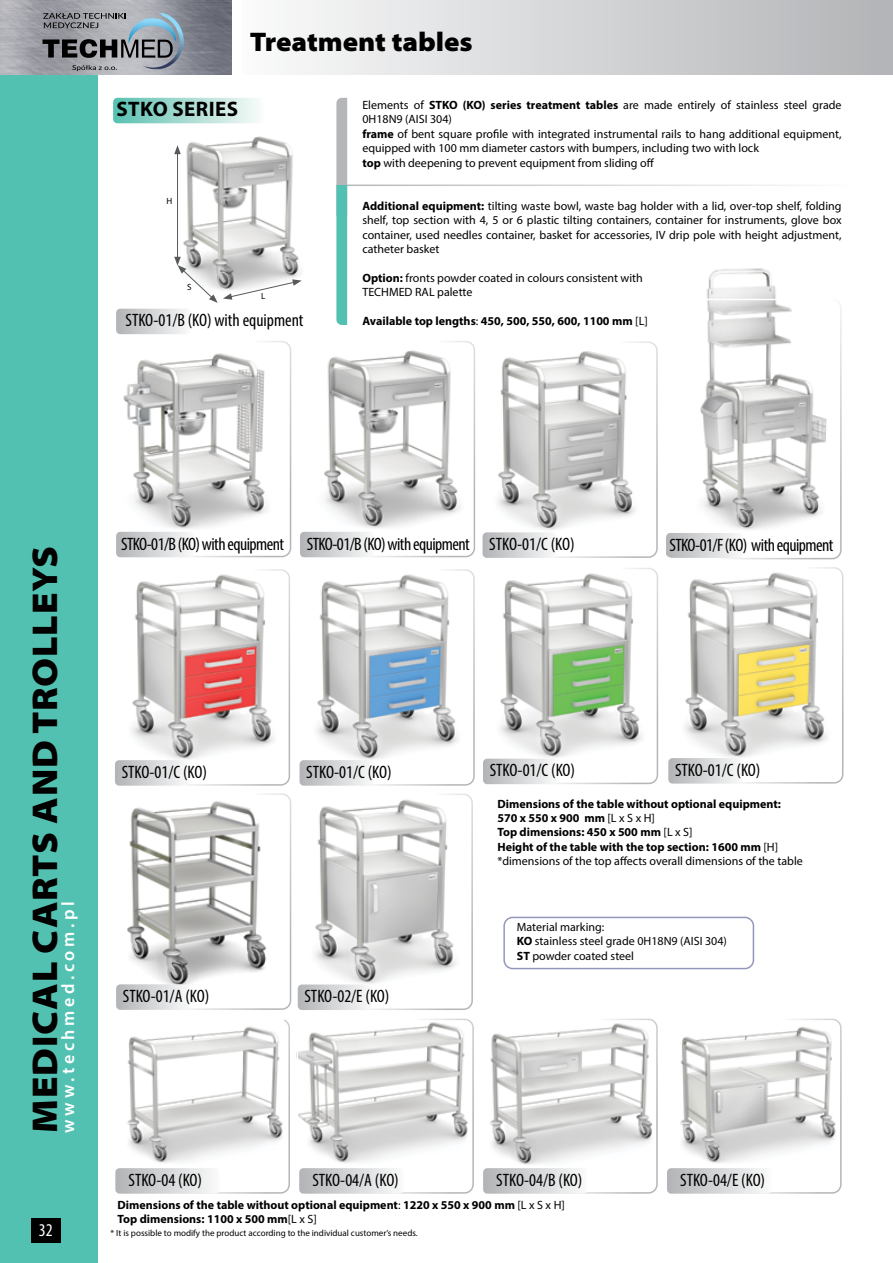
<style>
.page{position:relative;width:893px;height:1263px;background:#fff}
.page>*{position:absolute;margin:0;border:0;box-sizing:border-box;transform-origin:0 0}
.t1{font:900 semi-expanded 36px "Myriad Pro";letter-spacing:.02em;color:#000}
.t2{font:900 semi-expanded 27px "Myriad Pro";color:#000}
.t3{font:700 21px "Myriad Pro";letter-spacing:.02em;color:#000}
.t4{font:condensed 18px "Myriad Pro";letter-spacing:-.02em;color:#000}
.t5{font:condensed 18px "Myriad Pro";color:#000}
.t6{font:600 18px "Myriad Pro";letter-spacing:.2em;color:#fff}
.t7{font:condensed 18px "Myriad Pro";color:#fff}
.t8{font:12px/14.4px "Myriad Pro";color:#000}
.t9{font:700 12px/14.4px "Myriad Pro";color:#000}
.t10{font:9px "Myriad Pro";color:#000}
.s1{font-weight:700}
.s2{font-weight:400}
</style>
<div class="page">
<div style="left:0;top:71px;width:97px;height:1192px;background:#53c1b1"></div>
<div style="left:242px;top:0;width:651px;height:74px;background:linear-gradient(to right,#fafbfb,#b1b4b6)"></div>
<img style="left:0;top:0;width:231px;height:74px">
<svg style="left:43px;top:13px;width:83px;height:15px"></svg>
<svg style="left:72px;top:65px;width:45px;height:6px"></svg>
<svg style="left:43px;top:39px;width:99px;height:19px;background:#545457"></svg>
<img style="left:142px;top:13px;width:42px;height:56px">
<img style="left:128px;top:18px;width:48px;height:26px">
<div style="left:31px;top:1218px;width:30px;height:24px;background:#000"></div>
<img style="left:128px;top:801px;width:138px;height:183px">
<img style="left:700px;top:268px;width:127px;height:262px">
<svg style="left:666px;top:533px;width:72px;height:23px;background:#d3d4d5"></svg>
<div style="left:663px;top:299px;width:179px;height:260px;border:2px solid #fff;border-radius:9px"></div>
<img style="left:304px;top:344px;width:168px;height:188px">
<img style="left:132px;top:574px;width:142px;height:186px">
<img style="left:123px;top:353px;width:145px;height:176px">
<img style="left:300px;top:1022px;width:168px;height:141px">
<img style="left:490px;top:1021px;width:165px;height:144px">
<img style="left:680px;top:1021px;width:159px;height:142px">
<svg style="left:113px;top:98px;width:145px;height:25px;background:#a7dcd2"></svg>
<svg style="left:336px;top:98px;width:11px;height:227px;background:#7dbfb6"></svg>
<div style="left:113px;top:341px;width:178px;height:216px;border:2px solid #fff;border-radius:9px"></div>
<svg style="left:116px;top:532px;width:78px;height:25px"></svg>
<div style="left:297px;top:341px;width:178px;height:216px;border:2px solid #fff;border-radius:9px"></div>
<svg style="left:300px;top:532px;width:74px;height:25px"></svg>
<div style="left:113px;top:1018px;width:177px;height:176px;border:2px solid #fff;border-radius:9px"></div>
<svg style="left:115px;top:1168px;width:105px;height:26px"></svg>
<div style="left:297px;top:1018px;width:177px;height:176px;border:2px solid #fff;border-radius:9px"></div>
<svg style="left:299px;top:1168px;width:104px;height:26px;background:#d6d7d8"></svg>
<div style="left:480px;top:1018px;width:178px;height:176px;border:2px solid #fff;border-radius:9px"></div>
<svg style="left:483px;top:1168px;width:104px;height:26px"></svg>
<div style="left:664px;top:1018px;width:178px;height:176px;border:2px solid #fff;border-radius:9px"></div>
<svg style="left:667px;top:1168px;width:104px;height:26px"></svg>
<img style="left:498px;top:351px;width:137px;height:179px">
<div style="left:479px;top:341px;width:179px;height:217px;border:2px solid #fff;border-radius:9px"></div>
<svg style="left:483px;top:532px;width:73px;height:26px"></svg>
<img style="left:122px;top:1018px;width:162px;height:145px">
<div style="left:112px;top:569px;width:178px;height:217px;border:2px solid #fff;border-radius:9px"></div>
<svg style="left:115px;top:760px;width:74px;height:26px"></svg>
<img style="left:317px;top:574px;width:141px;height:186px">
<div style="left:296px;top:569px;width:179px;height:217px;border:2px solid #fff;border-radius:9px"></div>
<svg style="left:300px;top:760px;width:73px;height:26px"></svg>
<img style="left:489px;top:573px;width:153px;height:186px">
<div style="left:480px;top:568px;width:178px;height:216px;border:2px solid #fff;border-radius:9px"></div>
<svg style="left:483px;top:759px;width:74px;height:25px"></svg>
<img style="left:685px;top:572px;width:142px;height:186px">
<div style="left:665px;top:567px;width:178px;height:217px;border:2px solid #fff;border-radius:9px"></div>
<svg style="left:668px;top:758px;width:74px;height:26px"></svg>
<img style="left:315px;top:799px;width:141px;height:185px">
<div style="left:294px;top:793px;width:179px;height:217px;border:2px solid #fff;border-radius:9px"></div>
<svg style="left:298px;top:984px;width:74px;height:26px"></svg>
<svg style="left:116px;top:309px;width:69px;height:25px;background:#d2d4d5"></svg>
<div style="left:503px;top:917px;width:251px;height:52px;border:2px solid #9397bb;border-radius:9px"></div>
<div style="left:113px;top:793px;width:178px;height:217px;border:2px solid #fff;border-radius:9px"></div>
<svg style="left:116px;top:984px;width:74px;height:26px"></svg>
<img style="left:174px;top:136px;width:124px;height:121px">
<hr style="left:177px;top:152px;width:1px;height:107px;background:#58595b">
<svg style="left:174px;top:145px;width:7px;height:9px"></svg>
<svg style="left:174px;top:257px;width:128px;height:46px"></svg>
<h2 class="t2" style="left:250px;top:26px;width:224px">Treatment tables</h2>
<h3 class="t3" style="left:116px;top:95px;width:123px">STKO SERIES</h3>
<p class="t8" style="left:362px;top:97px;width:481px">Elements of <span class="s1">STKO (KO) series treatment tables</span> are made entirely of stainless steel grade 0H18N9 (AISI 304)<br><span class="s1">frame</span> of bent square profile with integrated instrumental rails to hang additional equipment, equipped with 100 mm diameter castors with bumpers, including two with lock<br><span class="s1">top</span> with deepening to prevent equipment from sliding off</p>
<p class="t8" style="left:362px;top:198px;width:481px;text-align:justify"><span class="s1">Additional equipment:</span> tilting waste bowl, waste bag holder with a lid, over-top shelf, folding shelf, top section with 4, 5 or 6 plastic tilting containers, container for instruments, glove box container, used needles container, basket for accessories, IV drip pole with height adjustment, catheter basket</p>
<p class="t8" style="left:362px;top:270px;width:282px"><span class="s1">Option:</span> fronts powder coated in colours consistent with<br>TECHMED RAL palette</p>
<p class="t9" style="left:362px;top:313px;width:287px">Available top lengths<span class="s2">:</span> 450, 500, 550, 600, 1100 mm <span class="s2">[L]</span></p>
<p class="t10" style="left:166px;top:195px;width:7px">H</p>
<p class="t10" style="left:187px;top:282px;width:6px">S</p>
<p class="t10" style="left:261px;top:290px;width:6px">L</p>
<h3 class="t5" style="left:126px;top:310px;width:179px">STKO-01/B (KO) with equipment</h3>
<h1 class="t1" style="left:24px;top:1132px;width:588px;rotate:-90deg">MEDICAL CARTS AND TROLLEYS</h1>
<h3 class="t6" style="left:57px;top:1133px;width:233px;rotate:-90deg">www.techmed.com.pl</h3>
<h3 class="t7" style="left:39px;top:1219px;width:15px">32</h3>
<h3 class="t4" style="left:121px;top:533px;width:164px">STKO-01/B (KO) with equipment</h3>
<h3 class="t4" style="left:307px;top:533px;width:164px">STKO-01/B (KO) with equipment</h3>
<h3 class="t4" style="left:489px;top:533px;width:87px">STKO-01/C (KO)</h3>
<h3 class="t4" style="left:669px;top:534px;width:165px">STKO-01/F (KO) with equipment</h3>
<h3 class="t4" style="left:122px;top:761px;width:87px">STKO-01/C (KO)</h3>
<h3 class="t4" style="left:306px;top:761px;width:87px">STKO-01/C (KO)</h3>
<h3 class="t4" style="left:490px;top:759px;width:87px">STKO-01/C (KO)</h3>
<h3 class="t4" style="left:675px;top:759px;width:87px">STKO-01/C (KO)</h3>
<p class="t9" style="left:497px;top:796px;width:307px">Dimensions of the table without optional equipment:<br>570 x 550 x 900 mm <span class="s2">[L x S x H]<br></span>Top dimensions: 450 x 500 mm <span class="s2">[L x S]<br></span>Height of the table with the top section: 1600 mm <span class="s2">[H] *dimensions of the top affects overall dimensions of the table</span></p>
<h3 class="t4" style="left:123px;top:985px;width:88px">STKO-01/A (KO)</h3>
<h3 class="t4" style="left:304px;top:985px;width:86px">STKO-02/E (KO)</h3>
<p class="t8" style="left:517px;top:919px;width:212px">Material marking:<br><span class="s1">KO</span> stainless steel grade 0H18N9 (AISI 304)<br><span class="s1">ST</span> powder coated steel</p>
<h3 class="t4" style="left:129px;top:1169px;width:75px">STKO-04 (KO)</h3>
<h3 class="t4" style="left:312px;top:1169px;width:88px">STKO-04/A (KO)</h3>
<h3 class="t4" style="left:496px;top:1169px;width:88px">STKO-04/B (KO)</h3>
<h3 class="t4" style="left:680px;top:1169px;width:86px">STKO-04/E (KO)</h3>
<p class="t9" style="left:118px;top:1197px;width:449px">Dimensions of the table without optional equipment<span class="s2">:</span> 1220 x 550 x 900 mm <span class="s2">[L x S x H]<br></span>Top dimensions: 1100 x 500 mm<span class="s2">[L x S]</span></p>
<p class="t10" style="left:111px;top:1227px;width:309px">* It is possible to modify the product according to the individual customer’s needs.</p>
</div>
